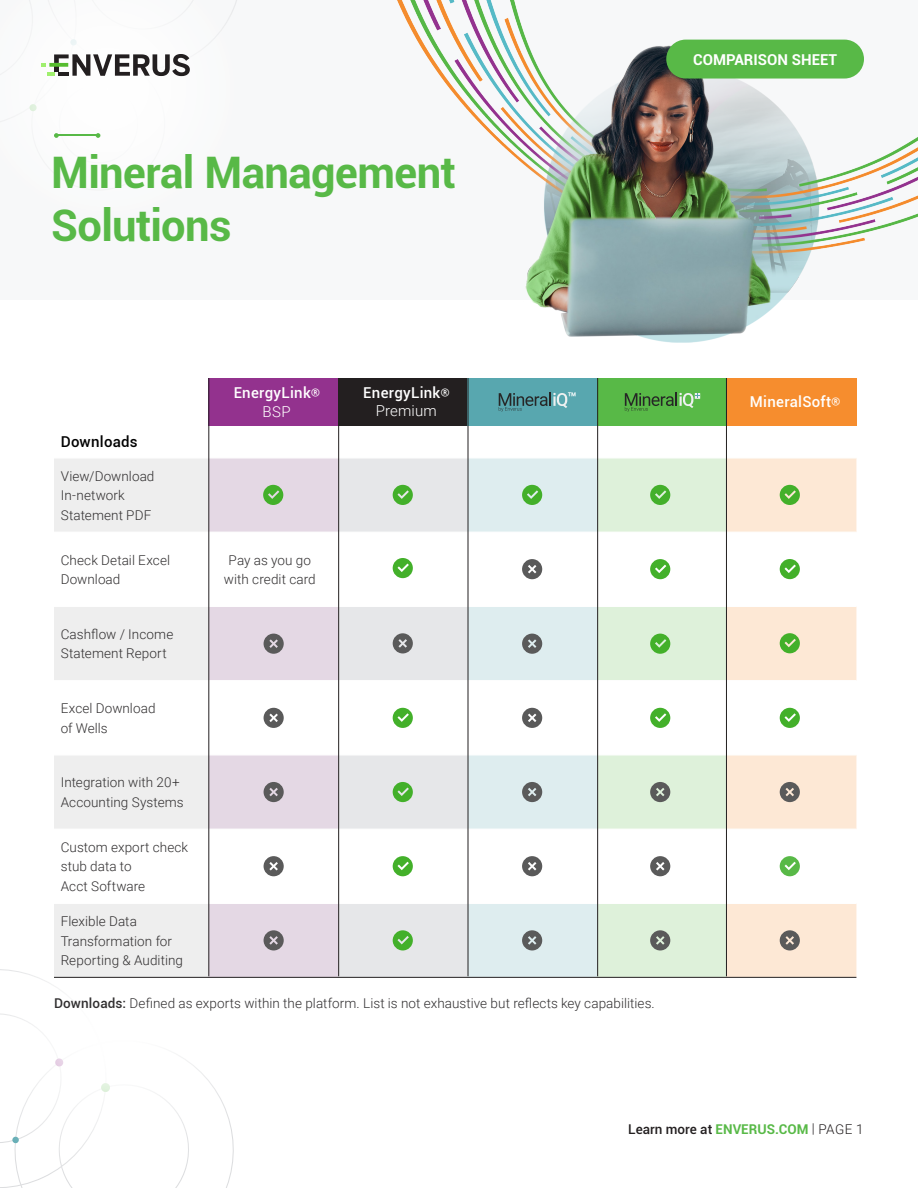
<style>
.page{position:relative;width:918px;height:1188px;background:#fff}
.page>*{position:absolute;margin:0;border:0;box-sizing:border-box;transform-origin:0 0}
.t1{font:700 43.5px/52.2px "Roboto";letter-spacing:-.015em;color:#58b947}
.Table_Heading_Left{font:500 15px/18px "Roboto";letter-spacing:.02em;color:#fff;text-align:center}
.t2{font:700 15px "Roboto";color:#fff}
.Table_Heading_Left-2{font:500 15px "Roboto";letter-spacing:.015em;color:#000}
.Table_Heading_Left-3{font:300 15px "Roboto";color:#fff}
.Table_Body_Left{font:300 13.5px/19.5px "Roboto";letter-spacing:.005em;color:#312f30}
.t3{font:500 13.5px "Roboto";color:#231f20}
.s1{font-family:"Andale Mono";font-weight:400;font-size:13.5px}
.s2{font-weight:300}
.s3{font-weight:500}
.s4{font-weight:700;color:#58b947}
</style>
<div class="page">
<div style="left:0;top:0;width:918px;height:300px;background:#f7f8f9"></div>
<svg style="left:0;top:969px;width:234px;height:219px"></svg>
<div style="left:208px;top:378px;width:130px;height:47px;background:#93328e"></div>
<div style="left:338px;top:378px;width:130px;height:47px;background:#231f20"></div>
<div style="left:468px;top:378px;width:129px;height:47px;background:#58a7af"></div>
<div style="left:597px;top:378px;width:130px;height:47px;background:#58b947"></div>
<div style="left:727px;top:378px;width:129px;height:47px;background:#f68d2e"></div>
<svg style="left:54px;top:459px;width:154px;height:518px;fill:#eee"></svg>
<svg style="left:208px;top:458px;width:130px;height:519px;fill:#e4d8e4"></svg>
<svg style="left:338px;top:458px;width:130px;height:519px;fill:#e6e7e9"></svg>
<svg style="left:468px;top:458px;width:129px;height:519px;fill:#deedef"></svg>
<svg style="left:597px;top:458px;width:130px;height:519px;fill:#def1da"></svg>
<svg style="left:727px;top:458px;width:129px;height:519px;fill:#fde8d5"></svg>
<hr style="left:54px;top:532px;width:154px;height:1px;background:#fff">
<hr style="left:208px;top:532px;width:130px;height:1px;background:#fff">
<hr style="left:338px;top:532px;width:130px;height:1px;background:#fff">
<hr style="left:468px;top:532px;width:129px;height:1px;background:#fff">
<hr style="left:597px;top:532px;width:130px;height:1px;background:#fff">
<hr style="left:727px;top:532px;width:129px;height:1px;background:#fff">
<hr style="left:54px;top:606px;width:154px;height:1px;background:#fff">
<hr style="left:208px;top:606px;width:130px;height:1px;background:#fff">
<hr style="left:338px;top:606px;width:130px;height:1px;background:#fff">
<hr style="left:468px;top:606px;width:129px;height:1px;background:#fff">
<hr style="left:597px;top:606px;width:130px;height:1px;background:#fff">
<hr style="left:727px;top:606px;width:129px;height:1px;background:#fff">
<hr style="left:54px;top:680px;width:154px;height:1px;background:#fff">
<hr style="left:208px;top:680px;width:130px;height:1px;background:#fff">
<hr style="left:338px;top:680px;width:130px;height:1px;background:#fff">
<hr style="left:468px;top:680px;width:129px;height:1px;background:#fff">
<hr style="left:597px;top:680px;width:130px;height:1px;background:#fff">
<hr style="left:727px;top:680px;width:129px;height:1px;background:#fff">
<hr style="left:54px;top:754px;width:154px;height:1px;background:#fff">
<hr style="left:208px;top:754px;width:130px;height:1px;background:#fff">
<hr style="left:338px;top:754px;width:130px;height:1px;background:#fff">
<hr style="left:468px;top:754px;width:129px;height:1px;background:#fff">
<hr style="left:597px;top:754px;width:130px;height:1px;background:#fff">
<hr style="left:727px;top:754px;width:129px;height:1px;background:#fff">
<hr style="left:54px;top:829px;width:154px;height:1px;background:#fff">
<hr style="left:208px;top:829px;width:130px;height:1px;background:#fff">
<hr style="left:338px;top:829px;width:130px;height:1px;background:#fff">
<hr style="left:468px;top:829px;width:129px;height:1px;background:#fff">
<hr style="left:597px;top:829px;width:130px;height:1px;background:#fff">
<hr style="left:727px;top:829px;width:129px;height:1px;background:#fff">
<hr style="left:54px;top:903px;width:154px;height:1px;background:#fff">
<hr style="left:208px;top:903px;width:130px;height:1px;background:#fff">
<hr style="left:338px;top:903px;width:130px;height:1px;background:#fff">
<hr style="left:468px;top:903px;width:129px;height:1px;background:#fff">
<hr style="left:597px;top:903px;width:130px;height:1px;background:#fff">
<hr style="left:727px;top:903px;width:129px;height:1px;background:#fff">
<hr style="left:208px;top:378px;width:1px;height:598px;background:#231f20">
<hr style="left:338px;top:378px;width:1px;height:598px;background:#231f20">
<hr style="left:468px;top:378px;width:1px;height:598px;background:#231f20">
<hr style="left:597px;top:378px;width:1px;height:598px;background:#231f20">
<hr style="left:726px;top:378px;width:1px;height:598px;background:#231f20">
<svg style="left:522px;top:485px;width:20px;height:20px"></svg>
<svg style="left:393px;top:485px;width:20px;height:20px"></svg>
<svg style="left:393px;top:558px;width:20px;height:20px"></svg>
<svg style="left:263px;top:485px;width:20px;height:20px"></svg>
<svg style="left:780px;top:856px;width:20px;height:20px"></svg>
<svg style="left:650px;top:485px;width:20px;height:20px"></svg>
<svg style="left:650px;top:559px;width:20px;height:20px"></svg>
<svg style="left:650px;top:708px;width:20px;height:20px"></svg>
<svg style="left:650px;top:634px;width:20px;height:20px"></svg>
<svg style="left:393px;top:708px;width:20px;height:20px"></svg>
<svg style="left:393px;top:782px;width:20px;height:20px"></svg>
<svg style="left:393px;top:930px;width:20px;height:20px"></svg>
<svg style="left:393px;top:856px;width:20px;height:20px"></svg>
<svg style="left:264px;top:634px;width:20px;height:20px"></svg>
<svg style="left:264px;top:708px;width:20px;height:20px"></svg>
<svg style="left:264px;top:782px;width:20px;height:20px"></svg>
<svg style="left:264px;top:856px;width:20px;height:20px"></svg>
<svg style="left:264px;top:930px;width:20px;height:20px"></svg>
<svg style="left:522px;top:634px;width:20px;height:20px"></svg>
<svg style="left:522px;top:708px;width:20px;height:20px"></svg>
<svg style="left:522px;top:782px;width:20px;height:20px"></svg>
<svg style="left:650px;top:782px;width:20px;height:20px"></svg>
<svg style="left:780px;top:782px;width:20px;height:20px"></svg>
<svg style="left:522px;top:856px;width:20px;height:20px"></svg>
<svg style="left:650px;top:856px;width:20px;height:20px"></svg>
<svg style="left:522px;top:930px;width:20px;height:20px"></svg>
<svg style="left:650px;top:930px;width:20px;height:20px"></svg>
<svg style="left:780px;top:930px;width:20px;height:20px"></svg>
<svg style="left:522px;top:559px;width:20px;height:20px"></svg>
<hr style="left:54px;top:977px;width:802px;height:1px;background:#231f20">
<svg style="left:625px;top:392px;width:75px;height:20px"></svg>
<svg style="left:499px;top:392px;width:68px;height:20px"></svg>
<svg style="left:393px;top:633px;width:20px;height:20px"></svg>
<svg style="left:780px;top:485px;width:20px;height:20px"></svg>
<svg style="left:780px;top:559px;width:20px;height:20px"></svg>
<svg style="left:780px;top:708px;width:20px;height:20px"></svg>
<svg style="left:780px;top:633px;width:20px;height:20px"></svg>
<img style="left:397px;top:0;width:521px;height:343px">
<svg style="left:29px;top:0;width:208px;height:138px"></svg>
<div style="left:666px;top:40px;width:198px;height:39px;background:#58b947;border-radius:19px"></div>
<h1 class="t1" style="left:51px;top:145px;width:406px">Mineral Management<br>Solutions</h1>
<p class="t2" style="left:693px;top:49px;width:145px">COMPARISON SHEET</p>
<p class="Table_Heading_Left" style="left:234px;top:383px;width:87px">EnergyLink<span class="s1">®</span></p>
<p class="Table_Heading_Left-3" style="left:263px;top:401px;width:30px">BSP</p>
<p class="Table_Heading_Left-2" style="left:61px;top:431px;width:78px">Downloads</p>
<p class="Table_Body_Left" style="left:61px;top:466px;width:95px">View/Download</p>
<p class="Table_Body_Left" style="left:61px;top:485px;width:66px">In-network</p>
<p class="Table_Body_Left" style="left:61px;top:505px;width:92px">Statement PDF</p>
<p class="Table_Body_Left" style="left:61px;top:550px;width:111px">Check Detail Excel<br>Download</p>
<p class="Table_Body_Left" style="left:224px;top:550px;width:93px;text-align:center">Pay as you go with credit card</p>
<p class="Table_Body_Left" style="left:61px;top:624px;width:114px">Cashflow / Income<br>Statement Report</p>
<p class="Table_Body_Left" style="left:61px;top:698px;width:96px">Excel Download</p>
<p class="Table_Body_Left" style="left:61px;top:718px;width:49px">of Wells</p>
<p class="Table_Heading_Left" style="left:363px;top:383px;width:87px">EnergyLink<span class="s1">®<br></span><span class="s2">Premium</span></p>
<p class="Table_Heading_Left" style="left:750px;top:392px;width:92px">MineralSoft<span class="s1">®</span></p>
<p class="Table_Heading_Left" style="left:567px;top:388px;width:11px">™</p>
<p class="Table_Body_Left" style="left:61px;top:772px;width:124px">Integration with 20+<br>Accounting Systems</p>
<p class="Table_Body_Left" style="left:61px;top:837px;width:129px">Custom export check stub data to</p>
<p class="Table_Body_Left" style="left:61px;top:876px;width:86px">Acct Software</p>
<p class="Table_Body_Left" style="left:61px;top:911px;width:124px">Flexible Data<br>Transformation for<br>Reporting &amp; Auditing</p>
<p class="Table_Body_Left" style="left:54px;top:993px;width:602px"><span class="s3">Downloads:</span> Defined as exports within the platform. List is not exhaustive but reflects key capabilities.</p>
<p class="t3" style="left:628px;top:1120px;width:237px">Learn more at <span class="s4">ENVERUS.COM</span> <span class="s2">| PAGE 1</span></p>
</div>
